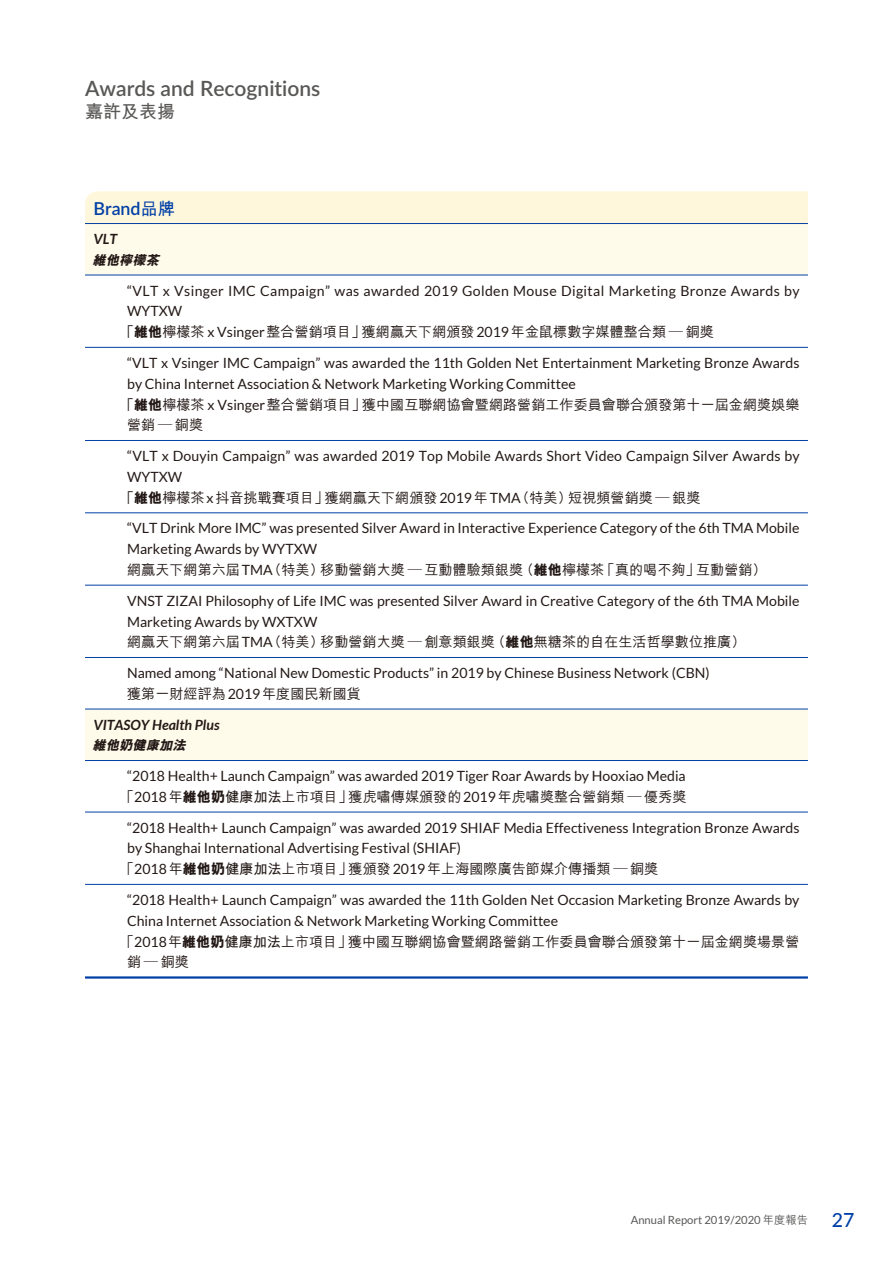
<style>
.page{position:relative;width:893px;height:1263px;background:#fff}
.page>*{position:absolute;margin:0;border:0;box-sizing:border-box;transform-origin:0 0}
.t1{font:600 21px "Lato";color:#595857}
.t2{font:700 18px "M Hei HK";color:#595857}
.t3{font:600 17.85px "Lato";color:#0040a6}
.t4{font:14.1px/20.9px "Lato";color:#231916}
.t5{font:500 14.1px/20.9px "M Hei HK";color:#231916}
.t6{font:14.1px/20.9px "Lato";letter-spacing:.025em;color:#231916}
.t7{font:italic 700 14.1px "Lato";color:#231916}
.t8{font:italic 800 13.35px "M Hei HK";color:#231916}
.t9{font:11.25px "Lato";color:#595857}
.s1{font-family:"M Hei HK";font-weight:700;font-size:17.1px}
.s2{font-weight:700}
.s3{font-weight:800}
.s4{font-family:"Lato";font-weight:400}
.s5{font-family:"M Hei HK";font-weight:500}
.s6{font-weight:500;font-size:19.5px;color:#0040a6}
</style>
<div class="page">
<div style="left:85px;top:191px;width:723px;height:32px;background:#fff7dc"></div>
<svg style="left:85px;top:224px;width:723px;height:536px"></svg>
<hr style="left:85px;top:223px;width:723px;height:1px;background:#0040a6">
<hr style="left:85px;top:709px;width:723px;height:1px;background:#0040a6">
<hr style="left:85px;top:275px;width:723px;height:1px;background:#0040a6">
<hr style="left:85px;top:760px;width:723px;height:1px;background:#0040a6">
<hr style="left:85px;top:347px;width:723px;height:1px;background:#0040a6">
<hr style="left:85px;top:440px;width:723px;height:1px;background:#0040a6">
<hr style="left:85px;top:512px;width:723px;height:1px;background:#0040a6">
<hr style="left:85px;top:585px;width:723px;height:1px;background:#0040a6">
<hr style="left:85px;top:657px;width:723px;height:1px;background:#0040a6">
<hr style="left:85px;top:812px;width:723px;height:1px;background:#0040a6">
<hr style="left:85px;top:884px;width:723px;height:1px;background:#0040a6">
<hr style="left:85px;top:976px;width:723px;height:3px;background:#0040a6">
<h1 class="t1" style="left:85px;top:73px;width:237px">Awards and Recognitions</h1>
<p class="t2" style="left:85px;top:99px;width:91px">嘉許及表揚</p>
<p class="t3" style="left:93px;top:196px;width:83px">Brand<span class="s1">品牌</span></p>
<p class="t7" style="left:93px;top:231px;width:25px">VLT</p>
<p class="t8" style="left:92px;top:253px;width:71px">維他檸檬茶</p>
<p class="t6" style="left:127px;top:280px;width:674px">“VLT x Vsinger IMC Campaign” was awarded 2019 Golden Mouse Digital Marketing Bronze Awards by<br>WYTXW</p>
<p class="t5" style="left:120px;top:320px;width:595px"><span class="s2">「</span><span class="s3">維他</span>檸檬茶 <span class="s4">x Vsinger</span>整合營銷項目」獲網贏天下網頒發<span class="s4">2019</span>年金鼠標數字媒體整合類 — 銅獎</p>
<p class="t4" style="left:127px;top:352px;width:674px">“VLT x Vsinger IMC Campaign” was awarded the 11th Golden Net Entertainment Marketing Bronze Awards by China Internet Association &amp; Network Marketing Working Committee</p>
<p class="t5" style="left:127px;top:393px;width:674px;text-indent:-7px"><span class="s2">「</span><span class="s3">維他</span>檸檬茶 <span class="s4">x Vsinger</span>整合營銷項目」獲中國互聯網協會暨網路營銷工作委員會聯合頒發第十一屆金網獎娛樂營銷—銅獎</p>
<p class="t4" style="left:127px;top:445px;width:674px">“VLT x Douyin Campaign” was awarded 2019 Top Mobile Awards Short Video Campaign Silver Awards by<br>WYTXW</p>
<p class="t5" style="left:120px;top:486px;width:582px"><span class="s2">「</span><span class="s3">維他</span>檸檬茶<span class="s4">x</span>抖音挑戰賽項目」獲網贏天下網頒發<span class="s4">2019</span>年<span class="s4">TMA</span>（特美）短視頻營銷獎 — 銀獎</p>
<p class="t4" style="left:127px;top:518px;width:674px">“VLT Drink More IMC” was presented Silver Award in Interactive Experience Category of the 6th TMA Mobile<br>Marketing Awards by WYTXW</p>
<p class="t5" style="left:127px;top:558px;width:641px">網贏天下網第六屆<span class="s4">TMA</span>（特美）移動營銷大獎 — 互動體驗類銀獎（<span class="s3">維他</span>檸檬茶「真的喝不夠」互動營銷）</p>
<p class="t4" style="left:127px;top:590px;width:674px">VNST ZIZAI Philosophy of Life IMC was presented Silver Award in Creative Category of the 6th TMA Mobile<br>Marketing Awards by WXTXW</p>
<p class="t5" style="left:127px;top:630px;width:620px">網贏天下網第六屆<span class="s4">TMA</span>（特美）移動營銷大獎 — 創意類銀獎（<span class="s3">維他</span>無糖茶的自在生活哲學數位推廣）</p>
<p class="t4" style="left:127px;top:662px;width:584px">Named among “National New Domestic Products” in 2019 by Chinese Business Network (CBN)</p>
<p class="t5" style="left:127px;top:682px;width:235px">獲第一財經評為<span class="s4">2019</span>年度國民新國貨</p>
<p class="t7" style="left:93px;top:716px;width:128px">VITASOY Health Plus</p>
<p class="t8" style="left:92px;top:739px;width:98px">維他奶健康加法</p>
<p class="t4" style="left:127px;top:765px;width:560px">“2018 Health+ Launch Campaign” was awarded 2019 Tiger Roar Awards by Hooxiao Media</p>
<p class="t5" style="left:120px;top:785px;width:568px">「<span class="s4">2018</span>年<span class="s3">維他奶</span><span class="s2">健康加法</span>上市項目」獲虎嘯傳媒頒發的<span class="s4">2019</span>年虎嘯獎整合營銷類 — 優秀獎</p>
<p class="t4" style="left:127px;top:817px;width:674px">“2018 Health+ Launch Campaign” was awarded 2019 SHIAF Media Effectiveness Integration Bronze Awards by Shanghai International Advertising Festival (SHIAF)</p>
<p class="t5" style="left:120px;top:857px;width:540px">「<span class="s4">2018</span>年<span class="s3">維他奶</span><span class="s2">健康加法</span>上市項目」獲頒發<span class="s4">2019</span>年上海國際廣告節媒介傳播類 — 銅獎</p>
<p class="t4" style="left:127px;top:889px;width:674px">“2018 Health+ Launch Campaign” was awarded the 11th Golden Net Occasion Marketing Bronze Awards by<br>China Internet Association &amp; Network Marketing Working Committee</p>
<p class="t5" style="left:127px;top:930px;width:674px;text-indent:-7px">「<span class="s4">2018</span>年<span class="s3">維他奶</span><span class="s2">健康加法</span>上市項目」獲中國互聯網協會暨網路營銷工作委員會聯合頒發第十一屆金網獎場景營銷—銅獎</p>
<p class="t9" style="left:631px;top:1214px;width:225px">Annual Report 2019/2020 <span class="s5">年度報告</span> <span class="s6">27</span></p>
</div>
